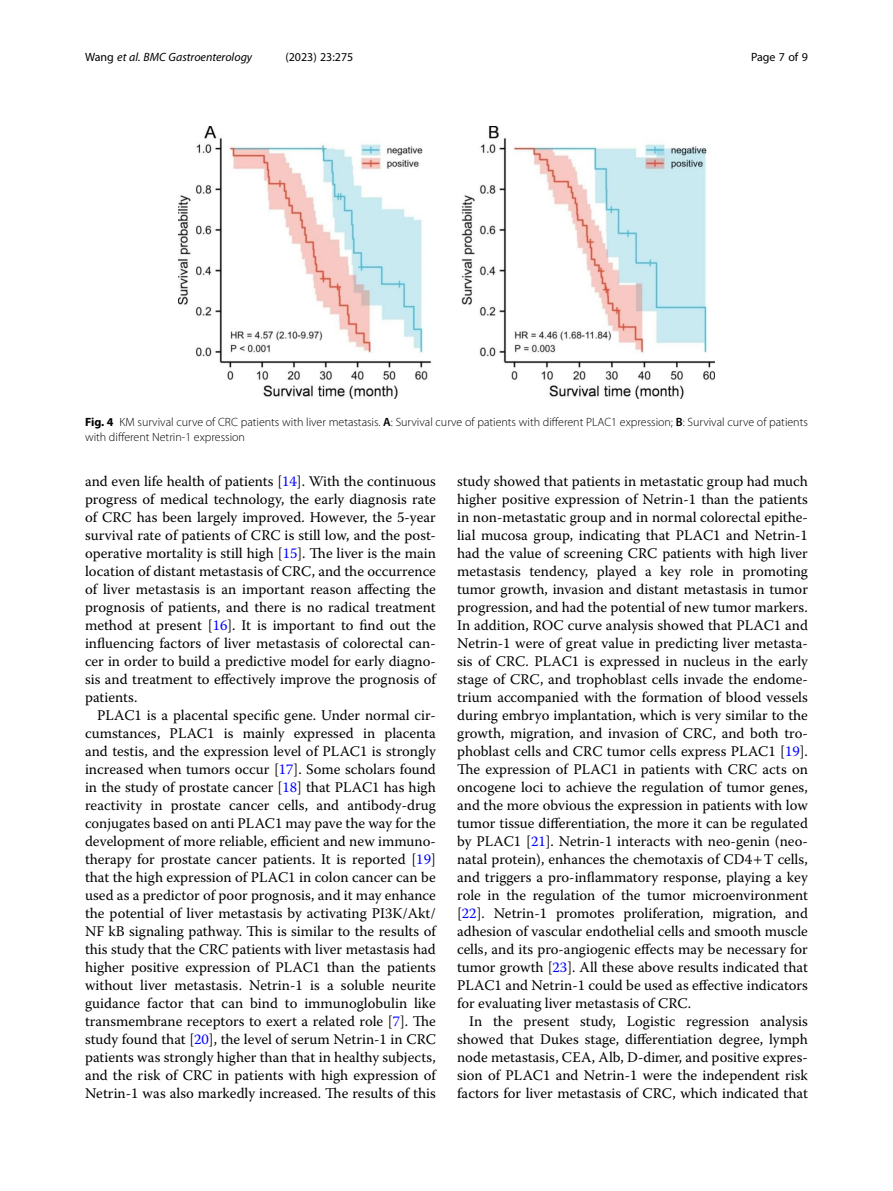
<style>
.page{position:relative;width:893px;height:1191px;background:#fff}
.page>*{position:absolute;margin:0;border:0;box-sizing:border-box;transform-origin:0 0}
.Body_Text_Indent{font:14.7px/18px "Warnock Pro";color:#000;text-align:justify}
.Body_Text{font:14.7px/18px "Warnock Pro";color:#000;text-align:justify}
.Figure_Caption{font:300 12px/15px "Myriad Pro";color:#000}
.t1{font:italic 12px "Myriad Pro";color:#000}
.t2{font:12px "Myriad Pro";color:#000}
.s1{font-style:normal}
.s2{font-weight:700}
.s3{font-weight:600}
.s4{color:#00f}
</style>
<div class="page">
<img style="left:178px;top:126px;width:536px;height:273px">
<p class="t1" style="left:85px;top:50px;width:169px"><span class="s1">Wang</span> et al. BMC Gastroenterology</p>
<p class="t2" style="left:285px;top:50px;width:70px">(2023) 23:275</p>
<p class="t2" style="left:751px;top:50px;width:58px">Page 7 of 9</p>
<p class="Figure_Caption" style="left:85px;top:414px;width:724px"><span class="s2">Fig. 4</span> KM survival curve of CRC patients with liver metastasis. <span class="s3">A</span>: Survival curve of patients with different PLAC1 expression; <span class="s3">B</span>: Survival curve of patients with different Netrin-1 expression</p>
<p class="Body_Text" style="left:85px;top:472px;width:352px">and even life health of patients [<span class="s4">14</span>]. With the continuous progress of medical technology, the early diagnosis rate of CRC has been largely improved. However, the 5-year survival rate of patients of CRC is still low, and the post&shy;operative mortality is still high [<span class="s4">15</span>]. The liver is the main location of distant metastasis of CRC, and the occurrence of liver metastasis is an important reason affecting the prognosis of patients, and there is no radical treatment method at present [<span class="s4">16</span>]. It is important to find out the influencing factors of liver metastasis of colorectal can&shy;cer in order to build a predictive model for early diagno&shy;sis and treatment to effectively improve the prognosis of patients.</p>
<p class="Body_Text_Indent" style="left:85px;top:706px;width:352px;text-indent:12px">PLAC1 is a placental specific gene. Under normal cir&shy;cumstances, PLAC1 is mainly expressed in placenta and testis, and the expression level of PLAC1 is strongly increased when tumors occur [<span class="s4">17</span>]. Some scholars found in the study of prostate cancer [<span class="s4">18</span>] that PLAC1 has high reactivity in prostate cancer cells, and antibody-drug conjugates based on anti PLAC1 may pave the way for the development of more reliable, efficient and new immuno&shy;therapy for prostate cancer patients. It is reported [<span class="s4">19</span>] that the high expression of PLAC1 in colon cancer can be used as a predictor of poor prognosis, and it may enhance the potential of liver metastasis by activating PI3K/Akt/ NF kB signaling pathway. This is similar to the results of this study that the CRC patients with liver metastasis had higher positive expression of PLAC1 than the patients without liver metastasis. Netrin-1 is a soluble neurite guidance factor that can bind to immunoglobulin like transmembrane receptors to exert a related role [<span class="s4">7</span>]. The study found that [<span class="s4">20</span>], the level of serum Netrin-1 in CRC patients was strongly higher than that in healthy subjects, and the risk of CRC in patients with high expression of Netrin-1 was also markedly increased. The results of this</p>
<p class="Body_Text_Indent" style="left:457px;top:472px;width:352px">study showed that patients in metastatic group had much higher positive expression of Netrin-1 than the patients in non-metastatic group and in normal colorectal epithe&shy;lial mucosa group, indicating that PLAC1 and Netrin-1 had the value of screening CRC patients with high liver metastasis tendency, played a key role in promoting tumor growth, invasion and distant metastasis in tumor progression, and had the potential of new tumor markers.<br>In addition, ROC curve analysis showed that PLAC1 and Netrin-1 were of great value in predicting liver metasta&shy;sis of CRC. PLAC1 is expressed in nucleus in the early stage of CRC, and trophoblast cells invade the endome&shy;trium accompanied with the formation of blood vessels during embryo implantation, which is very similar to the growth, migration, and invasion of CRC, and both tro&shy;phoblast cells and CRC tumor cells express PLAC1 [<span class="s4">19</span>].<br>The expression of PLAC1 in patients with CRC acts on oncogene loci to achieve the regulation of tumor genes, and the more obvious the expression in patients with low tumor tissue differentiation, the more it can be regulated by PLAC1 [<span class="s4">21</span>]. Netrin-1 interacts with neo-genin (neo&shy;natal protein), enhances the chemotaxis of CD4 T cells, and triggers a pro-inflammatory response, playing a key role in the regulation of the tumor microenvironment [<span class="s4">22</span>]. Netrin-1 promotes proliferation, migration, and adhesion of vascular endothelial cells and smooth muscle cells, and its pro-angiogenic effects may be necessary for tumor growth [<span class="s4">23</span>]. All these above results indicated that PLAC1 and Netrin-1 could be used as effective indicators for evaluating liver metastasis of CRC.</p>
<p class="Body_Text_Indent" style="left:457px;top:1012px;width:352px;text-indent:12px">In the present study, Logistic regression analysis showed that Dukes stage, differentiation degree, lymph node metastasis, CEA, Alb, D-dimer, and positive expres&shy;sion of PLAC1 and Netrin-1 were the independent risk factors for liver metastasis of CRC, which indicated that</p>
</div>
